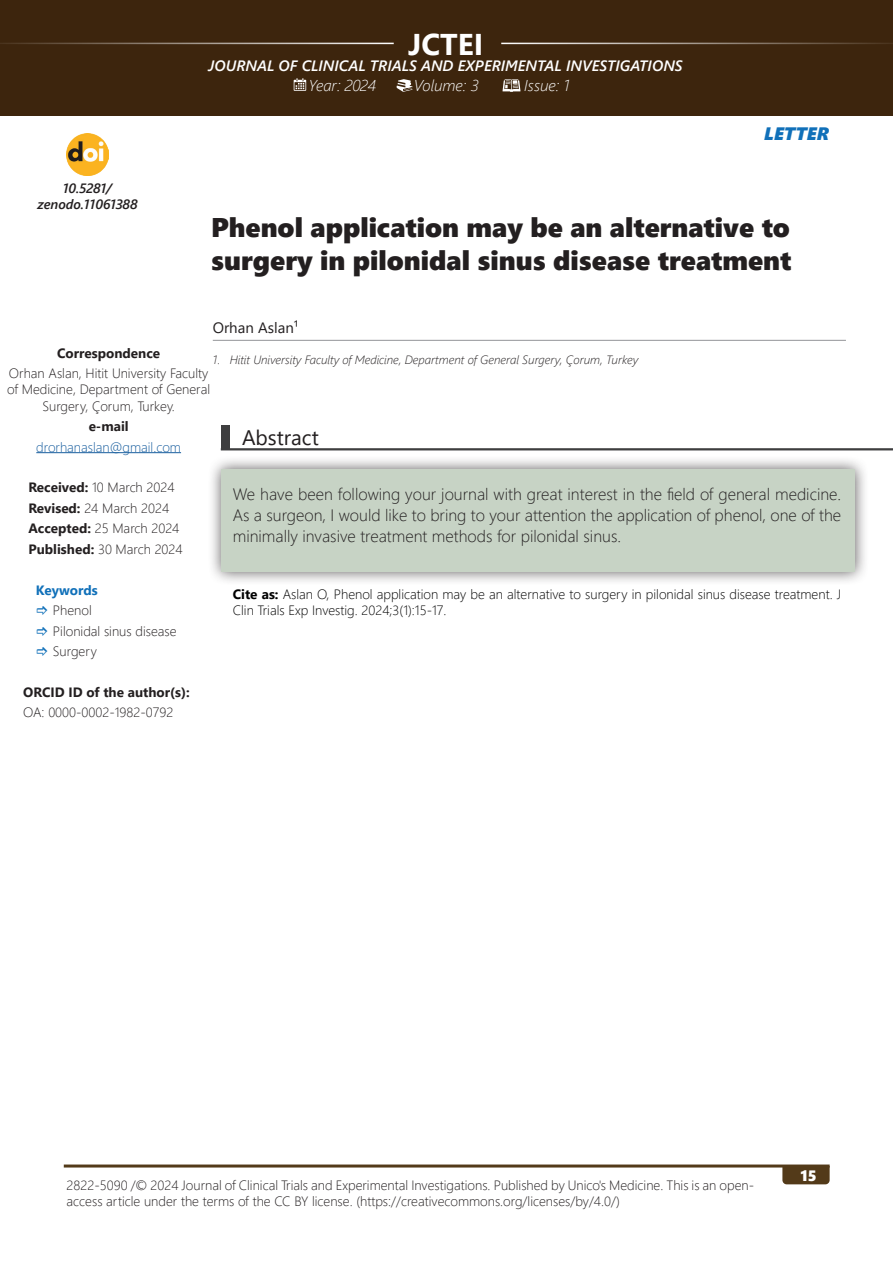
<style>
.page{position:relative;width:893px;height:1263px;background:#fff}
.page>*{position:absolute;margin:0;border:0;box-sizing:border-box;transform-origin:0 0}
.t1{font:700 30px "Segoe UI";color:#fff}
.t2{font:27px/32.4px "Segoe UI Black";color:#231f20}
.t3{font:21px "Segoe UI";color:#231f20}
.t4{font:italic 18px "Segoe UI Black";color:#1070b9}
.t5{font:300 16.5px/21px "Segoe UI";color:#231f20;text-align:justify}
.t6{font:italic 300 15.75px "Segoe UI";color:#fff}
.t7{font:italic 600 15px "Segoe UI";color:#fff}
.t8{font:15px "Segoe UI";color:#231f20}
.t9{font:15px "Segoe UI Black";color:#fff}
.t10{font:300 13.5px/20.4px "Segoe UI";color:#231f20}
.t11{font:300 13.5px/16.2px "Segoe UI";color:#000}
.t12{font:700 13.5px "Segoe UI";color:#231f20}
.t13{font:italic 600 13.5px/16.2px "Segoe UI";color:#231f20;text-align:center}
.t14{font:300 13.5px "Segoe UI";color:#175d9e}
.t15{font:700 13.5px "Segoe UI";color:#1070b9}
.t16{font:italic 300 12px "Segoe UI";color:#231f20}
.s1{font-weight:700}
</style>
<div class="page">
<div style="left:0;top:0;width:893px;height:115px;background:#3d250d"></div>
<hr style="left:501px;top:43px;width:392px;height:1px;background:#fff">
<hr style="left:0;top:43px;width:394px;height:1px;background:#fff">
<svg style="left:782px;top:1167px;width:48px;height:17px"></svg>
<hr style="left:64px;top:1164px;width:766px;height:3px;background:#533a19">
<div style="left:208px;top:455px;width:661px;height:131px;background:#231f20;opacity:.75"></div>
<div style="left:222px;top:469px;width:633px;height:103px;background:#c7d3c5"></div>
<svg style="left:396px;top:79px;width:16px;height:13px"></svg>
<svg style="left:294px;top:78px;width:12px;height:13px"></svg>
<svg style="left:503px;top:79px;width:17px;height:13px"></svg>
<img style="left:66px;top:133px;width:43px;height:42px">
<hr style="left:213px;top:340px;width:633px;height:1px;background:#939598">
<div style="left:221px;top:425px;width:9px;height:24px;background:#3e3e3f"></div>
<hr style="left:221px;top:448px;width:672px;height:2px;background:#3e3e3f">
<hr style="left:36px;top:452px;width:145px;height:1px;background:#175d9e">
<h1 class="t1" style="left:408px;top:16px;width:77px">JCTEI</h1>
<p class="t7" style="left:209px;top:52px;width:476px">JOURNAL OF CLINICAL TRIALS AND EXPERIMENTAL INVESTIGATIONS</p>
<p class="t13" style="left:37px;top:178px;width:102px">10.5281/ zenodo.11061388</p>
<p class="t6" style="left:308px;top:70px;width:69px">Year: 2024</p>
<p class="t6" style="left:413px;top:70px;width:67px">Volume: 3</p>
<p class="t6" style="left:524px;top:70px;width:47px">Issue: 1</p>
<h3 class="t4" style="left:764px;top:120px;width:66px">LETTER</h3>
<h2 class="t2" style="left:211px;top:210px;width:582px">Phenol application may be an alternative to surgery in pilonidal sinus disease treatment</h2>
<p class="t8" style="left:213px;top:313px;width:88px">Orhan Aslan¹</p>
<p class="t16" style="left:213px;top:348px;width:427px">1. Hitit University Faculty of Medicine, Department of General Surgery, Çorum, Turkey</p>
<p class="t12" style="left:57px;top:340px;width:105px">Correspondence</p>
<p class="t10" style="left:7px;top:364px;width:204px;line-height:16.2px;text-align:center">Orhan Aslan, Hitit University Faculty of Medicine, Department of General<br>Surgery, Çorum, Turkey.</p>
<p class="t12" style="left:89px;top:413px;width:42px">e-mail</p>
<p class="t14" style="left:36px;top:434px;width:146px">drorhanaslan@gmail.com</p>
<p class="t10" style="left:28px;top:476px;width:156px"><span class="s1">Received:</span> 10 March 2024<br><span class="s1">Revised:</span> 24 March 2024<br><span class="s1">Accepted:</span> 25 March 2024<br><span class="s1">Published:</span> 30 March 2024</p>
<p class="t15" style="left:36px;top:577px;width:63px">Keywords</p>
<p class="t10" style="left:53px;top:599px;width:125px">Phenol<br>Pilonidal sinus disease<br>Surgery</p>
<p class="t12" style="left:23px;top:679px;width:168px">ORCID ID of the author(s):</p>
<p class="t10" style="left:23px;top:701px;width:152px">OA: 0000-0002-1982-0792</p>
<h3 class="t3" style="left:242px;top:418px;width:78px">Abstract</h3>
<p class="t5" style="left:233px;top:482px;width:610px">We have been following your journal with great interest in the field of general medicine.<br>As a surgeon, I would like to bring to your attention the application of phenol, one of the minimally invasive treatment methods for pilonidal sinus.</p>
<p class="t11" style="left:233px;top:585px;width:610px"><span class="s1">Cite as:</span> Aslan O, Phenol application may be an alternative to surgery in pilonidal sinus disease treatment. J<br>Clin Trials Exp Investig. 2024;3(1):15-17.</p>
<p class="t10" style="left:67px;top:1176px;width:689px;line-height:16.2px">2822-5090 /© 2024 Journal of Clinical Trials and Experimental Investigations. Published by Unico's Medicine. This is an open&shy;access article under the terms of the CC BY license. (https://creativecommons.org/licenses/by/4.0/)</p>
<p class="t9" style="left:801px;top:1165px;width:18px">15</p>
</div>
